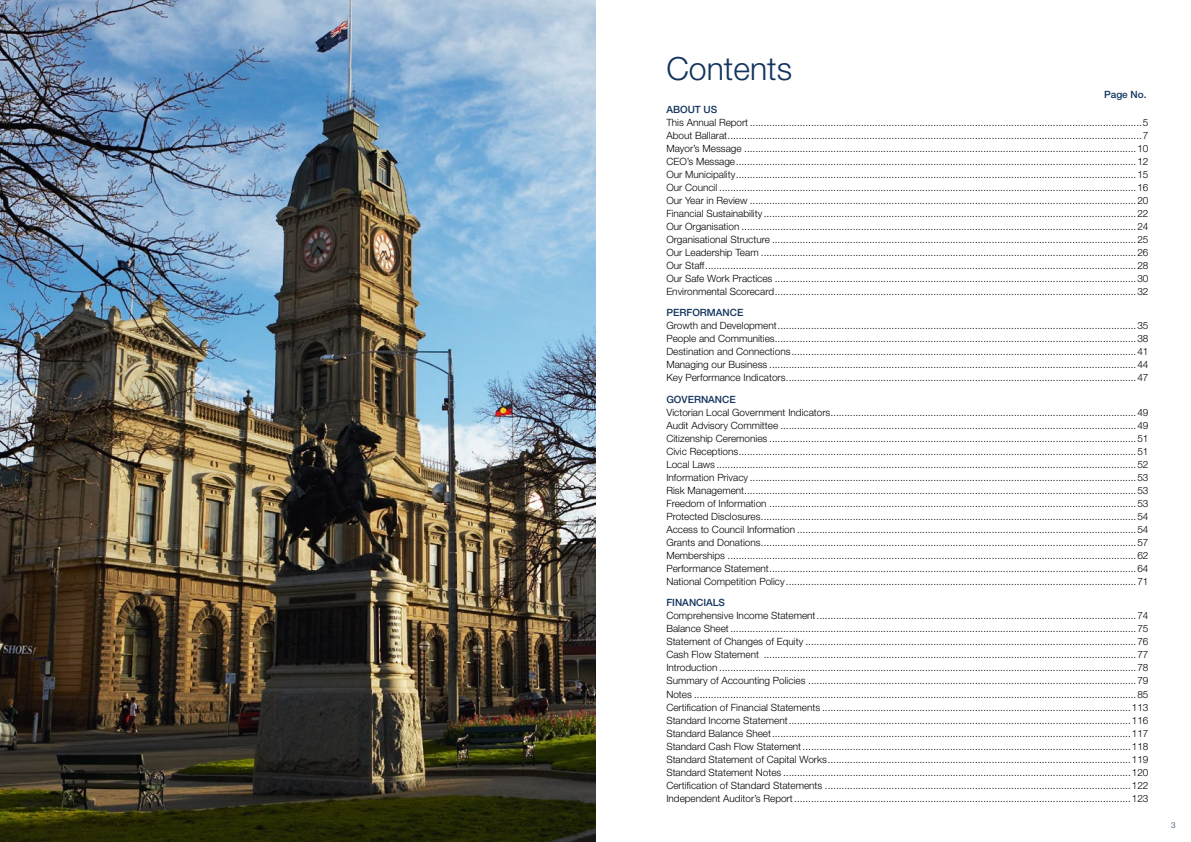
<style>
.page{position:relative;width:1191px;height:842px;background:#fff}
.page>*{position:absolute;margin:0;border:0;box-sizing:border-box;transform-origin:0 0}
.t1{font:300 32px "Helvetica Neue LT Std";color:#12345e}
.t2{font:300 10px/13px "Helvetica Neue LT Std";color:#000;text-align:justify}
.t3{font:500 10px "Helvetica Neue LT Std";color:#12345e}
.t4{font:300 8px "Helvetica Neue LT Std";color:#12345e}
</style>
<div class="page">
<img style="left:0;top:0;width:595px;height:842px">
<h1 class="t1" style="left:666px;top:49px;width:127px">Contents</h1>
<p class="t3" style="left:1104px;top:89px;width:44px">Page No.</p>
<p class="t3" style="left:666px;top:103px;width:52px">ABOUT US</p>
<p class="t2" style="left:666px;top:116px;width:483px">This Annual Report .............................................................................................................................................5<br>About Ballarat.....................................................................................................................................................7<br>Mayor’s Message .............................................................................................................................................10<br>CEO’s Message................................................................................................................................................12<br>Our Municipality................................................................................................................................................15<br>Our Council ......................................................................................................................................................16<br>Our Year in Review ...........................................................................................................................................20<br>Financial Sustainability ......................................................................................................................................22<br>Our Organisation ..............................................................................................................................................24<br>Organisational Structure ...................................................................................................................................25<br>Our Leadership Team .......................................................................................................................................26<br>Our Staff...........................................................................................................................................................28<br>Our Safe Work Practices ..................................................................................................................................30<br>Environmental Scorecard..................................................................................................................................32</p>
<p class="t3" style="left:666px;top:307px;width:78px">PERFORMANCE</p>
<p class="t2" style="left:666px;top:319px;width:483px">Growth and Development.................................................................................................................................35<br>People and Communities..................................................................................................................................38<br>Destination and Connections............................................................................................................................41<br>Managing our Business ....................................................................................................................................44<br>Key Performance Indicators..............................................................................................................................47</p>
<p class="t3" style="left:666px;top:393px;width:71px">GOVERNANCE</p>
<p class="t2" style="left:666px;top:406px;width:483px">Victorian Local Government Indicators..............................................................................................................49<br>Audit Advisory Committee ................................................................................................................................49<br>Citizenship Ceremonies ....................................................................................................................................51<br>Civic Receptions...............................................................................................................................................51<br>Local Laws .......................................................................................................................................................52<br>Information Privacy ...........................................................................................................................................53<br>Risk Management.............................................................................................................................................53<br>Freedom of Information ....................................................................................................................................53<br>Protected Disclosures.......................................................................................................................................54<br>Access to Council Information ..........................................................................................................................54<br>Grants and Donations.......................................................................................................................................57<br>Memberships ...................................................................................................................................................62<br>Performance Statement....................................................................................................................................64<br>National Competition Policy ..............................................................................................................................71</p>
<p class="t3" style="left:666px;top:597px;width:60px">FINANCIALS</p>
<p class="t2" style="left:666px;top:609px;width:483px">Comprehensive Income Statement...................................................................................................................74<br>Balance Sheet ..................................................................................................................................................75<br>Statement of Changes of Equity .......................................................................................................................76<br>Cash Flow Statement ......................................................................................................................................77<br>Introduction ......................................................................................................................................................78<br>Summary of Accounting Policies ......................................................................................................................79<br>Notes ...............................................................................................................................................................85<br>Certification of Financial Statements ...............................................................................................................113<br>Standard Income Statement...........................................................................................................................116<br>Standard Balance Sheet.................................................................................................................................117<br>Standard Cash Flow Statement......................................................................................................................118<br>Standard Statement of Capital Works.............................................................................................................119<br>Standard Statement Notes .............................................................................................................................120<br>Certification of Standard Statements ..............................................................................................................122<br>Independent Auditor’s Report .........................................................................................................................123</p>
<p class="t4" style="left:1171px;top:820px;width:6px">3</p>
</div>
